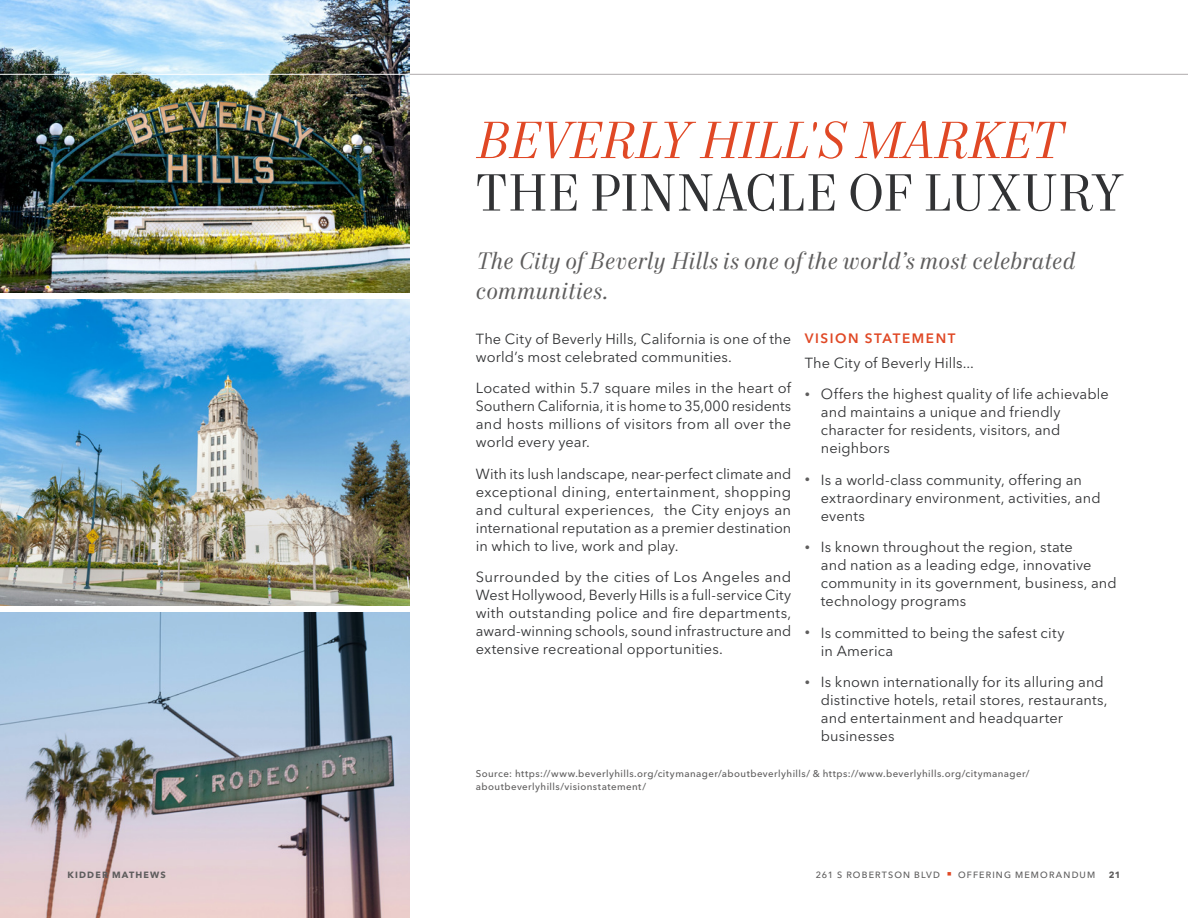
<style>
.page{position:relative;width:1188px;height:918px;background:#fff}
.page>*{position:absolute;margin:0;border:0;box-sizing:border-box;transform-origin:0 0}
.Headline_-_Level_1_-_Charcoal_2023{font:italic 52.5px/52.5px "Mort Modern 08";letter-spacing:-.025em;color:#e04825}
.Callout_Text_-_Italics_-_Ash_2023{font:italic 24px/30px "Mort Modern 08";letter-spacing:.01em;color:#5e5d5d}
.Body_Copy_-_Charcoal_2023{font:14.55px/18px "Avenir Next LT Pro";letter-spacing:.005em;color:#313234}
.Subhead_-_Level_1_-_Orange_2023{font:600 13.5px "Avenir Next LT Pro";letter-spacing:.115em;color:#e04825}
.Notes_-_Ash_2023{font:500 9.75px/13.5px "Avenir Next LT Pro";letter-spacing:.045em;color:#5e5d5d}
.t1{font:500 9px "Avenir Next LT Pro";letter-spacing:.13em;color:#5e5d5d}
.t2{font:700 9px "Avenir Next LT Pro";letter-spacing:.13em;color:#5e5d5d}
.s1{font-style:normal;color:#313234}
.s2{font-size:10.5px;color:#5e5d5d}
.s3{color:#e04825}
</style>
<div class="page">
<img style="left:0;top:0;width:410px;height:292px">
<img style="left:0;top:612px;width:410px;height:306px">
<img style="left:0;top:299px;width:410px;height:306px">
<hr style="left:410px;top:74px;width:778px;height:1px;background:#afabac">
<hr style="left:0;top:74px;width:410px;height:1px;background:#fff">
<p class="Headline_-_Level_1_-_Charcoal_2023" style="left:475px;top:117px;width:649px">BEVERLY HILL'S MARKET<br><span class="s1">THE PINNACLE OF LUXURY</span></p>
<p class="Callout_Text_-_Italics_-_Ash_2023" style="left:476px;top:247px;width:601px">The City of Beverly Hills is one of the world’s most celebrated communities.</p>
<p class="Body_Copy_-_Charcoal_2023" style="left:476px;top:330px;width:317px">The City of Beverly Hills, California is one of the world’s most celebrated communities.</p>
<p class="Body_Copy_-_Charcoal_2023" style="left:476px;top:379px;width:317px;text-align:justify">Located within 5.7 square miles in the heart of Southern California, it is home to 35,000 residents and hosts millions of visitors from all over the world every year.</p>
<p class="Body_Copy_-_Charcoal_2023" style="left:476px;top:465px;width:317px;text-align:justify">With its lush landscape, near-perfect climate and exceptional dining, entertainment, shopping and cultural experiences, the City enjoys an international reputation as a premier destination in which to live, work and play.</p>
<p class="Body_Copy_-_Charcoal_2023" style="left:476px;top:568px;width:317px;text-align:justify">Surrounded by the cities of Los Angeles and West Hollywood, Beverly Hills is a full-service City with outstanding police and fire departments, award-winning schools, sound infrastructure and extensive recreational opportunities.</p>
<p class="Subhead_-_Level_1_-_Orange_2023" style="left:805px;top:330px;width:152px">VISION STATEMENT</p>
<p class="Body_Copy_-_Charcoal_2023" style="left:805px;top:354px;width:171px">The City of Beverly Hills...</p>
<p class="Body_Copy_-_Charcoal_2023" style="left:821px;top:385px;width:289px;text-indent:-16px"><span class="s2">•</span> Offers the highest quality of life achievable and maintains a unique and friendly character for residents, visitors, and neighbors</p>
<p class="Body_Copy_-_Charcoal_2023" style="left:821px;top:471px;width:281px;text-indent:-16px"><span class="s2">•</span> Is a world-class community, offering an extraordinary environment, activities, and events</p>
<p class="Body_Copy_-_Charcoal_2023" style="left:821px;top:538px;width:297px;text-indent:-16px"><span class="s2">•</span> Is known throughout the region, state<br>and nation as a leading edge, innovative community in its government, business, and technology programs</p>
<p class="Body_Copy_-_Charcoal_2023" style="left:821px;top:624px;width:245px;text-indent:-16px"><span class="s2">•</span> Is committed to being the safest city in America</p>
<p class="Body_Copy_-_Charcoal_2023" style="left:821px;top:673px;width:288px;text-indent:-16px"><span class="s2">•</span> Is known internationally for its alluring and distinctive hotels, retail stores, restaurants, and entertainment and headquarter businesses</p>
<p class="Notes_-_Ash_2023" style="left:476px;top:766px;width:555px">Source: https://www.beverlyhills.org/citymanager/aboutbeverlyhills/ &amp; https://www.beverlyhills.org/citymanager/ aboutbeverlyhills/visionstatement/</p>
<p class="t2" style="left:68px;top:869px;width:100px">KIDDER MATHEWS</p>
<p class="t1" style="left:816px;top:869px;width:281px">261 S ROBERTSON BLVD <span class="s3">■</span> OFFERING MEMORANDUM</p>
<p class="t2" style="left:1109px;top:869px;width:13px">21</p>
</div>
